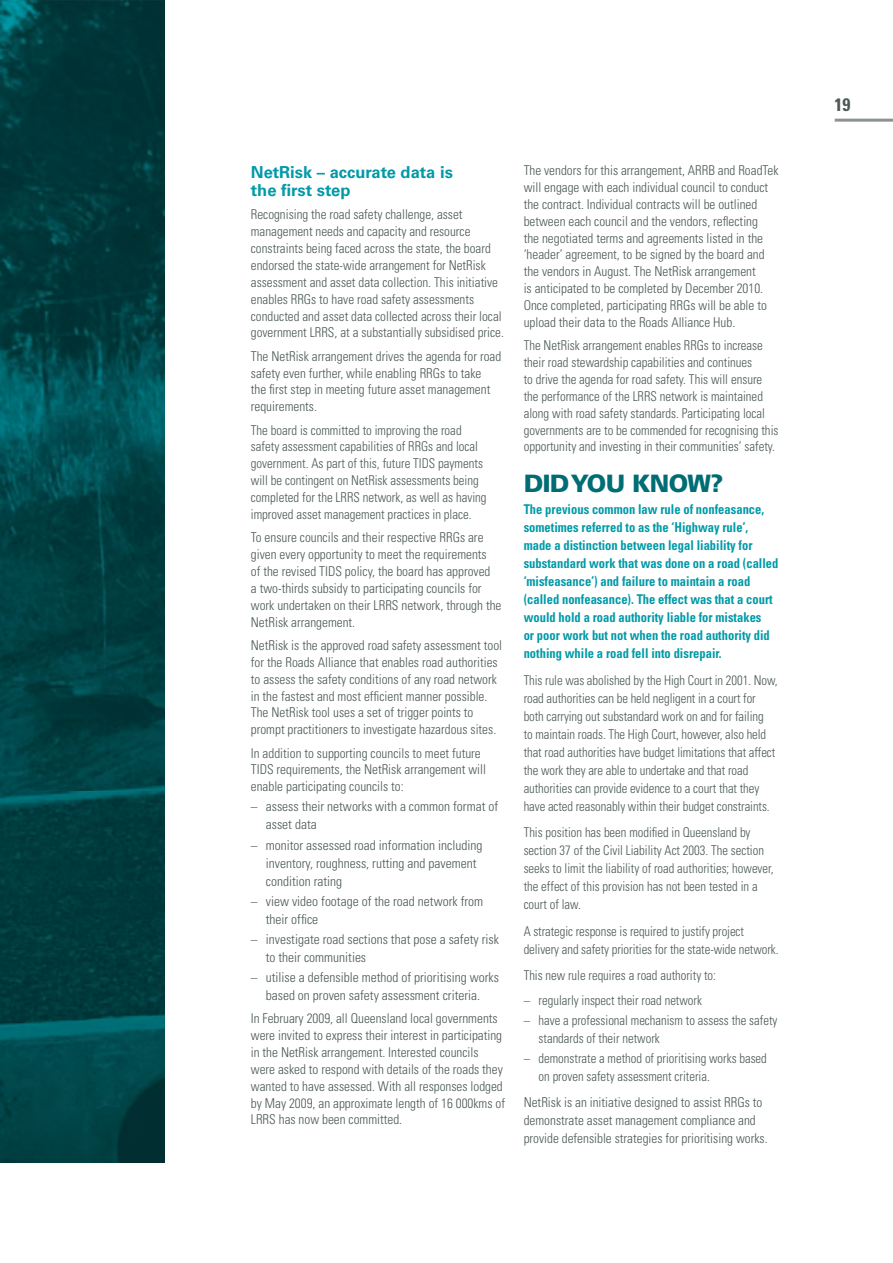
<style>
.page{position:relative;width:893px;height:1263px;background:#fff}
.page>*{position:absolute;margin:0;border:0;box-sizing:border-box;transform-origin:0 0}
.t1{font:900 24px "Univers";letter-spacing:-.025em;color:#006c74}
.t2{font:700 condensed 18px "Univers";color:#4b5a52}
.t3{font:700 16.5px/18px "Univers";color:#009aa8}
.t4{font:300 condensed 13.5px/16.8px "Univers";color:#4b5a52}
.t5{font:300 condensed 13.5px/18px "Univers";color:#4b5a52;scale:.94 1}
.t6{font:300 condensed 13.5px/16.8px "Univers";color:#4b5a52;scale:.95 1}
.t7{font:700 condensed 13.5px/18px "Univers";color:#009aa8;scale:.93 1}
.s1{font-family:"Trade Gothic";font-stretch:normal}
</style>
<div class="page">
<hr style="left:835px;top:119px;width:58px;height:3px;background:#8c938f">
<img style="left:0;top:0;width:165px;height:1162px">
<p class="t3" style="left:251px;top:165px;width:204px">NetRisk – accurate data is the first step</p>
<p class="t4" style="left:251px;top:207px;width:255px">Recognising the road safety challenge, asset management needs and capacity and resource constraints being faced across the state, the board endorsed the state-wide arrangement for NetRisk assessment and asset data collection. This initiative enables RRGs to have road safety assessments conducted and asset data collected across their local government LRRS, at a substantially subsidised price.</p>
<p class="t4" style="left:251px;top:349px;width:252px">The NetRisk arrangement drives the agenda for road safety even further, while enabling RRGs to take<br>the first step in meeting future asset management requirements.</p>
<p class="t6" style="left:251px;top:423px;width:250px">The board is committed to improving the road safety assessment capabilities of RRGs and local government. As part of this, future TIDS payments will be contingent on NetRisk assessments being completed for the LRRS network, as well as having improved asset management practices in place.</p>
<p class="t4" style="left:251px;top:530px;width:252px">To ensure councils and their respective RRGs are given every opportunity to meet the requirements<br>of the revised TIDS policy, the board has approved<br>a two-thirds subsidy to participating councils for work undertaken on their LRRS network, through the NetRisk arrangement.</p>
<p class="t4" style="left:251px;top:638px;width:253px">NetRisk is the approved road safety assessment tool for the Roads Alliance that enables road authorities to assess the safety conditions of any road network in the fastest and most efficient manner possible.<br>The NetRisk tool uses a set of trigger points to prompt practitioners to investigate hazardous sites.</p>
<p class="t4" style="left:251px;top:746px;width:237px">In addition to supporting councils to meet future<br>TIDS requirements, the NetRisk arrangement will enable participating councils to:</p>
<p class="t4" style="left:266px;top:799px;width:234px;line-height:18px;text-indent:-15px"><span class="s1">–</span> assess their networks with a common format of asset data</p>
<p class="t4" style="left:266px;top:837px;width:218px;line-height:18px;text-indent:-15px"><span class="s1">–</span> monitor assessed road information including inventory, roughness, rutting and pavement condition rating</p>
<p class="t4" style="left:266px;top:893px;width:219px;line-height:18px;text-indent:-15px"><span class="s1">–</span> view video footage of the road network from their office</p>
<p class="t4" style="left:266px;top:931px;width:235px;line-height:18px;text-indent:-15px"><span class="s1">–</span> investigate road sections that pose a safety risk to their communities</p>
<p class="t4" style="left:251px;top:969px;width:250px;line-height:18px;text-align:center"><span class="s1">–</span> utilise a defensible method of prioritising works based on proven safety assessment criteria.</p>
<p class="t4" style="left:251px;top:1011px;width:256px">In February 2009, all Queensland local governments were invited to express their interest in participating in the NetRisk arrangement. Interested councils were asked to respond with details of the roads they wanted to have assessed. With all responses lodged by May 2009, an approximate length of 16 000kms of LRRS has now been committed.</p>
<p class="t4" style="left:524px;top:163px;width:256px">The vendors for this arrangement, ARRB and RoadTek will engage with each individual council to conduct the contract. Individual contracts will be outlined between each council and the vendors, reflecting<br>the negotiated terms and agreements listed in the ‘header’ agreement, to be signed by the board and the vendors in August. The NetRisk arrangement<br>is anticipated to be completed by December 2010.<br>Once completed, participating RRGs will be able to upload their data to the Roads Alliance Hub.</p>
<p class="t6" style="left:524px;top:338px;width:270px">The NetRisk arrangement enables RRGs to increase their road stewardship capabilities and continues<br>to drive the agenda for road safety. This will ensure the performance of the LRRS network is maintained along with road safety standards. Participating local governments are to be commended for recognising this opportunity and investing in their communities’ safety.</p>
<h1 class="t1" style="left:524px;top:475px;width:201px">DID YOU KNOW?</h1>
<p class="t7" style="left:524px;top:502px;width:275px">The previous common law rule of nonfeasance, sometimes referred to as the ‘Highway rule’, made a distinction between legal liability for substandard work that was done on a road (called ‘misfeasance’) and failure to maintain a road (called nonfeasance). The effect was that a court would hold a road authority liable for mistakes<br>or poor work but not when the road authority did nothing while a road fell into disrepair.</p>
<p class="t5" style="left:524px;top:672px;width:272px">This rule was abolished by the High Court in 2001. Now, road authorities can be held negligent in a court for both carrying out substandard work on and for failing<br>to maintain roads. The High Court, however, also held that road authorities have budget limitations that affect the work they are able to undertake and that road authorities can provide evidence to a court that they have acted reasonably within their budget constraints.</p>
<p class="t5" style="left:524px;top:825px;width:267px">This position has been modified in Queensland by section 37 of the Civil Liability Act 2003. The section seeks to limit the liability of road authorities; however, the effect of this provision has not been tested in a court of law.</p>
<p class="t5" style="left:524px;top:923px;width:273px">A strategic response is required to justify project delivery and safety priorities for the state-wide network.</p>
<p class="t5" style="left:524px;top:968px;width:206px">This new rule requires a road authority to:</p>
<p class="t5" style="left:524px;top:992px;width:191px"><span class="s1">–</span> regularly inspect their road network</p>
<p class="t5" style="left:539px;top:1012px;width:256px;text-indent:-15px"><span class="s1">–</span> have a professional mechanism to assess the safety standards of their network</p>
<p class="t5" style="left:539px;top:1050px;width:244px;text-indent:-15px"><span class="s1">–</span> demonstrate a method of prioritising works based on proven safety assessment criteria.</p>
<p class="t4" style="left:524px;top:1095px;width:245px;line-height:18px">NetRisk is an initiative designed to assist RRGs to demonstrate asset management compliance and provide defensible strategies for prioritising works.</p>
<h2 class="t2" style="left:834px;top:98px;width:17px">19</h2>
</div>
